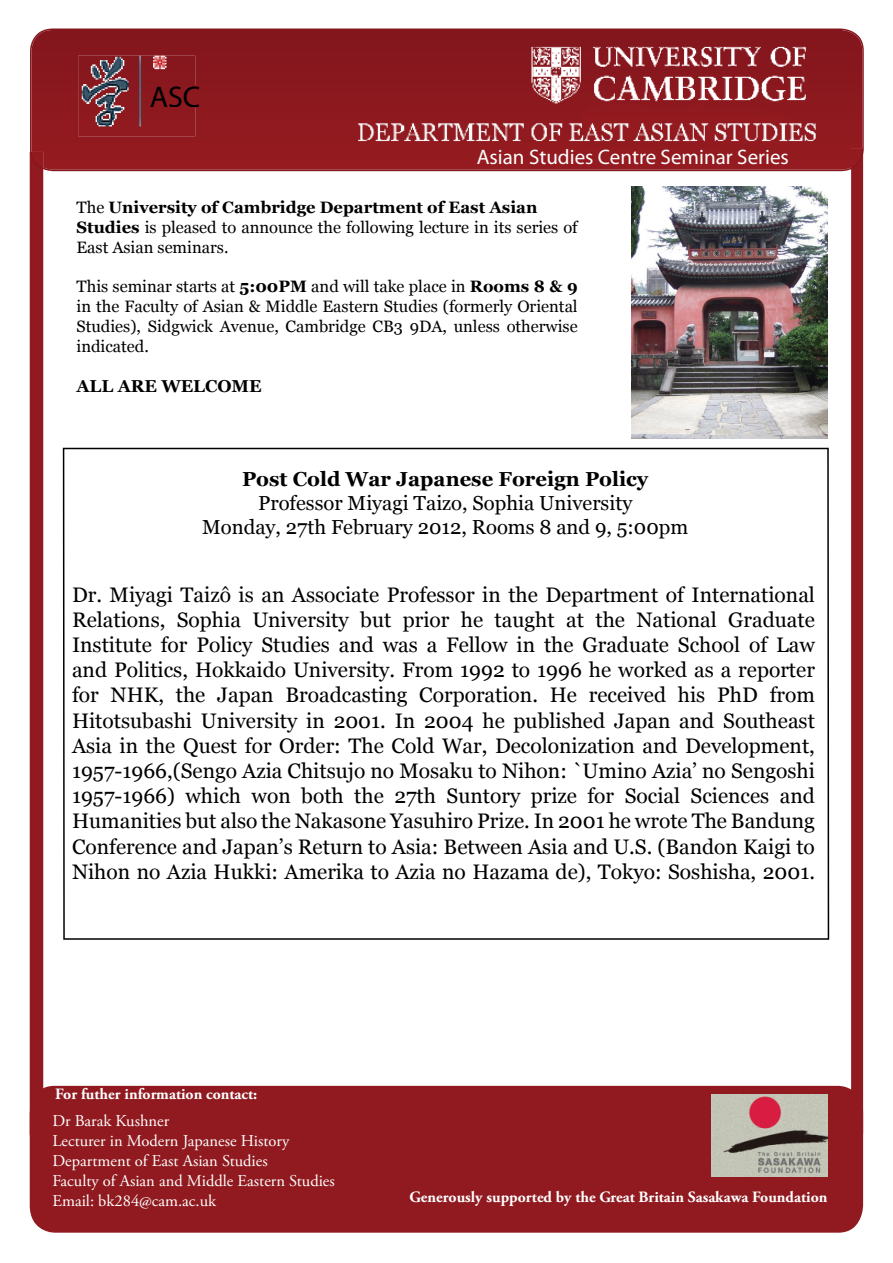
<style>
.page{position:relative;width:893px;height:1263px;background:#fff}
.page>*{position:absolute;margin:0;border:0;box-sizing:border-box;transform-origin:0 0}
.t1{font:30px "Myriad Pro";color:#000}
.t2{font:21px/25.2px "Georgia";color:#000;text-align:justify}
.t3{font:21px "Myriad Pro";color:#fff}
.t4{font:20.25px/24.3px "Georgia";color:#000;text-align:center}
.t5{font:700 20.25px "Georgia";color:#000}
.t6{font:700 17.25px "Georgia";color:#000}
.t7{font:16.5px/19.8px "Georgia";color:#000}
.t8{font:16.5px/19.8px "Adobe Garamond Pro";color:#fff}
.t9{font:700 15.75px "Adobe Garamond Pro";color:#fff}
.s1{font-weight:700}
</style>
<div class="page">
<svg style="left:851px;top:171px;width:12px;height:915px;background:#921e23"></svg>
<div style="left:30px;top:171px;width:13px;height:915px;background:#901a1f"></div>
<div style="left:30px;top:1086px;width:833px;height:147px;background:#901a1f"></div>
<img style="left:631px;top:187px;width:196px;height:252px">
<svg style="left:63px;top:448px;width:766px;height:492px"></svg>
<svg style="left:30px;top:28px;width:833px;height:143px;background:#942a2f"></svg>
<img style="left:78px;top:56px;width:117px;height:80px">
<img style="left:711px;top:1094px;width:116px;height:83px">
<h1 class="t1" style="left:150px;top:79px;width:52px">ASC</h1>
<p class="t3" style="left:477px;top:145px;width:313px">Asian Studies Centre Seminar Series</p>
<p class="t7" style="left:76px;top:197px;width:502px">The <span class="s1">University of Cambridge Department of East Asian<br>Studies</span> is pleased to announce the following lecture in its series of<br>East Asian seminars.</p>
<p class="t7" style="left:76px;top:277px;width:503px;text-align:justify">This seminar starts at <span class="s1">5:00PM</span> and will take place in <span class="s1">Rooms 8 &amp; 9 </span>in the Faculty of Asian &amp; Middle Eastern Studies (formerly Oriental Studies), Sidgwick Avenue, Cambridge CB3 9DA, unless otherwise indicated.</p>
<p class="t6" style="left:76px;top:376px;width:187px">ALL ARE WELCOME</p>
<p class="t5" style="left:242px;top:467px;width:408px">Post Cold War Japanese Foreign Policy</p>
<p class="t4" style="left:202px;top:491px;width:487px">Professor Miyagi Taizo, Sophia University<br>Monday, 27th February 2012, Rooms 8 and 9, 5:00pm</p>
<p class="t2" style="left:72px;top:582px;width:744px">Dr. Miyagi Taizô is an Associate Professor in the Department of International Relations, Sophia University but prior he taught at the National Graduate Institute for Policy Studies and was a Fellow in the Graduate School of Law and Politics, Hokkaido University. From 1992 to 1996 he worked as a reporter for NHK, the Japan Broadcasting Corporation. He received his PhD from Hitotsubashi University in 2001. In 2004 he published Japan and Southeast Asia in the Quest for Order: The Cold War, Decolonization and Development, 1957-1966,(Sengo Azia Chitsujo no Mosaku to Nihon: `Umino Azia’ no Sengoshi 1957-1966) which won both the 27th Suntory prize for Social Sciences and Humanities but also the Nakasone Yasuhiro Prize. In 2001 he wrote The Bandung Conference and Japan’s Return to Asia: Between Asia and U.S. (Bandon Kaigi to Nihon no Azia Hukki: Amerika to Azia no Hazama de), Tokyo: Soshisha, 2001.</p>
<p class="t9" style="left:55px;top:1087px;width:203px">For futher information contact:</p>
<p class="t8" style="left:52px;top:1113px;width:284px">Dr Barak Kushner<br>Lecturer in Modern Japanese History<br>Department of East Asian Studies<br>Faculty of Asian and Middle Eastern Studies<br>Email: bk284@cam.ac.uk</p>
<p class="t9" style="left:409px;top:1191px;width:419px">Generously supported by the Great Britain Sasakawa Foundation</p>
</div>
